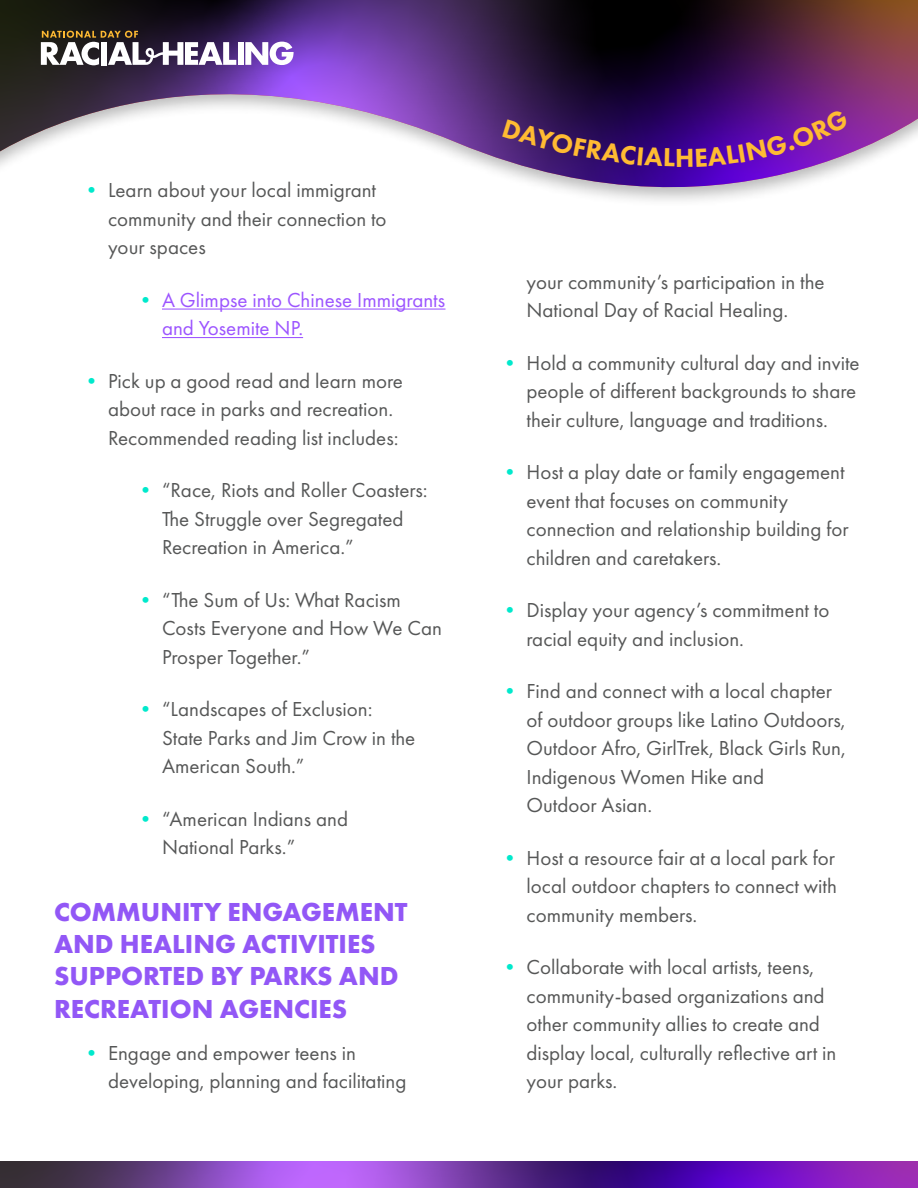
<style>
.page{position:relative;width:918px;height:1188px;background:#fff}
.page>*{position:absolute;margin:0;border:0;box-sizing:border-box;transform-origin:0 0}
.t1{font:700 27px/32.4px "Futura PT";color:#9257f6}
.t2{font:21px/28.5px "Futura PT";color:#565757}
.t3{font:21px/28.5px "Futura PT";color:#9c54ff}
.s1{color:#00e9cc}
</style>
<div class="page">
<img style="left:0;top:0;width:918px;height:201px">
<svg style="left:0;top:1161px;width:918px;height:27px;background:#7030a5"></svg>
<div style="left:238px;top:42px;width:6px;height:23px;background:#fff"></div>
<svg style="left:245px;top:42px;width:49px;height:23px"></svg>
<svg style="left:41px;top:31px;width:195px;height:34px"></svg>
<hr style="left:162px;top:309px;width:284px;height:1px;background:#9c54ff">
<hr style="left:162px;top:337px;width:141px;height:1px;background:#9c54ff">
<svg style="left:502px;top:108px;width:347px;height:59px;background:#491085"></svg>
<p class="t2" style="left:108px;top:176px;width:280px;text-indent:-27px"><span class="s1">•</span> Learn about your local immigrant community and their connection to your spaces</p>
<p class="t3" style="left:162px;top:286px;width:285px;text-indent:-27px"><span class="s1">•</span> A Glimpse into Chinese Immigrants and Yosemite NP.</p>
<p class="t2" style="left:108px;top:367px;width:296px;text-indent:-27px"><span class="s1">•</span> Pick up a good read and learn more about race in parks and recreation.<br>Recommended reading list includes:</p>
<p class="t2" style="left:162px;top:476px;width:267px;text-indent:-27px"><span class="s1">•</span> “Race, Riots and Roller Coasters:<br>The Struggle over Segregated<br>Recreation in America.”</p>
<p class="t2" style="left:162px;top:586px;width:281px;text-indent:-27px"><span class="s1">•</span> “The Sum of Us: What Racism<br>Costs Everyone and How We Can<br>Prosper Together.”</p>
<p class="t2" style="left:162px;top:695px;width:255px;text-indent:-27px"><span class="s1">•</span> “Landscapes of Exclusion:<br>State Parks and Jim Crow in the<br>American South.”</p>
<p class="t2" style="left:162px;top:805px;width:188px;text-indent:-27px"><span class="s1">•</span> “American Indians and<br>National Parks.”</p>
<p class="t1" style="left:54px;top:895px;width:355px">COMMUNITY ENGAGEMENT<br>AND HEALING ACTIVITIES<br>SUPPORTED BY PARKS AND<br>RECREATION AGENCIES</p>
<p class="t2" style="left:108px;top:1038px;width:300px;text-indent:-27px"><span class="s1">•</span> Engage and empower teens in developing, planning and facilitating</p>
<p class="t2" style="left:527px;top:267px;width:299px">your community’s participation in the<br>National Day of Racial Healing.</p>
<p class="t2" style="left:527px;top:348px;width:335px;text-indent:-27px"><span class="s1">•</span> Hold a community cultural day and invite people of different backgrounds to share their culture, language and traditions.</p>
<p class="t2" style="left:527px;top:458px;width:324px;text-indent:-27px"><span class="s1">•</span> Host a play date or family engagement event that focuses on community connection and relationship building for children and caretakers.</p>
<p class="t2" style="left:527px;top:596px;width:304px;text-indent:-27px"><span class="s1">•</span> Display your agency’s commitment to racial equity and inclusion.</p>
<p class="t2" style="left:527px;top:677px;width:321px;text-indent:-27px"><span class="s1">•</span> Find and connect with a local chapter of outdoor groups like Latino Outdoors,<br>Outdoor Afro, GirlTrek, Black Girls Run,<br>Indigenous Women Hike and<br>Outdoor Asian.</p>
<p class="t2" style="left:527px;top:843px;width:312px;text-align:justify;text-indent:-27px"><span class="s1">•</span> Host a resource fair at a local park for local outdoor chapters to connect with community members.</p>
<p class="t2" style="left:527px;top:953px;width:311px;text-indent:-27px"><span class="s1">•</span> Collaborate with local artists, teens, community-based organizations and other community allies to create and display local, culturally reflective art in your parks.</p>
</div>
